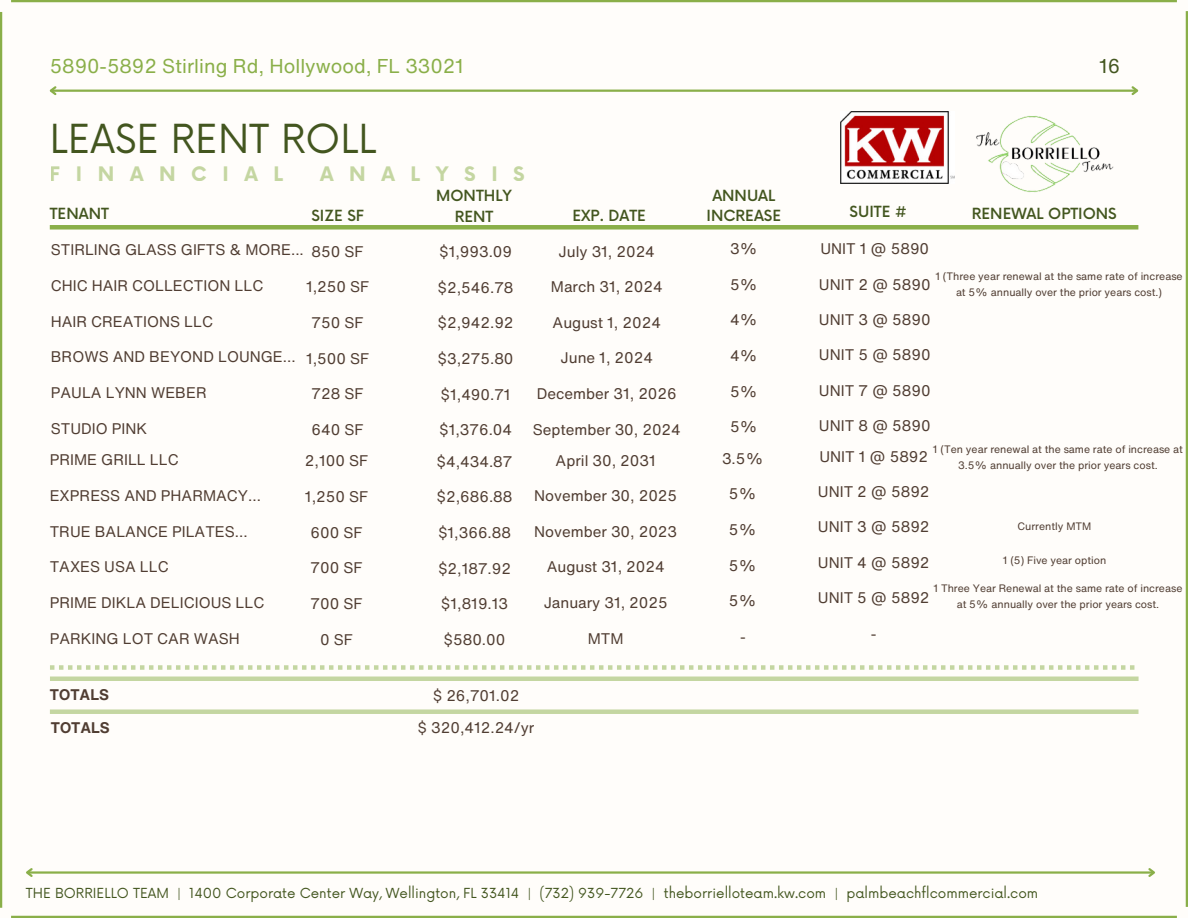
<style>
.page{position:relative;width:1188px;height:918px;background:#fffdfa}
.page>*{position:absolute;margin:0;border:0;box-sizing:border-box;transform-origin:0 0}
.t1{font:39px "Now";color:#43561f}
.t2{font:19.5px "Helvetica Now Text";color:#8aaf49}
.t3{font:700 19.5px "Now";letter-spacing:.8em;color:#8aaf49}
.t4{font:19.5px "Helvetica Now Text";color:#43561f}
.t5{font:15px "Helvetica Now Text";color:#503d32}
.t6{font:500 15px/20.2px "Now";color:#43561f;text-align:center}
.t7{font:700 15px "Helvetica Now Text";color:#503d32}
.t8{font:13.5px "Now";color:#43561f}
.t9{font:10.5px/15.8px "Helvetica Now Text";color:#503d32;text-align:center}
</style>
<div class="page">
<hr style="left:11px;top:916px;width:1166px;height:2px;background:#8aaf49">
<hr style="left:0;top:12px;width:2px;height:896px;background:#8aaf49">
<hr style="left:11px;top:0;width:1166px;height:2px;background:#8aaf49">
<hr style="left:1186px;top:11px;width:2px;height:896px;background:#8aaf49">
<hr style="left:51px;top:90px;width:1086px;height:2px;background:#8aaf49">
<svg style="left:49px;top:86px;width:9px;height:10px"></svg>
<svg style="left:1130px;top:86px;width:9px;height:10px"></svg>
<hr style="left:27px;top:871px;width:1127px;height:3px;background:#8aaf49">
<svg style="left:26px;top:868px;width:9px;height:9px"></svg>
<svg style="left:1146px;top:868px;width:9px;height:9px"></svg>
<img style="left:958px;top:89px;width:168px;height:103px">
<div style="left:50px;top:225px;width:1088px;height:5px;background:#8aaf49"></div>
<hr style="left:50px;top:677px;width:1089px;height:4px;background:#c4d6a1">
<svg style="left:50px;top:665px;width:1084px;height:5px"></svg>
<div style="left:50px;top:709px;width:1089px;height:5px;background:#c4d6a1"></div>
<img style="left:840px;top:112px;width:114px;height:72px">
<p class="t2" style="left:50px;top:51px;width:416px">5890-5892 Stirling Rd, Hollywood, FL 33021</p>
<p class="t4" style="left:1099px;top:51px;width:23px">16</p>
<p class="t1" style="left:50px;top:117px;width:328px">LEASE RENT ROLL</p>
<h2 class="t3" style="left:50px;top:163px;width:235px">FINANCIAL</h2>
<h2 class="t3" style="left:320px;top:163px;width:206px">ANALYSIS</h2>
<h2 class="t6" style="left:50px;top:205px;width:61px">TENANT</h2>
<h4 class="t5" style="left:51px;top:239px;width:255px">STIRLING GLASS GIFTS &amp; MORE...</h4>
<h4 class="t5" style="left:51px;top:274px;width:214px">CHIC HAIR COLLECTION LLC</h4>
<p class="t6" style="left:436px;top:187px;width:77px">MONTHLY<br>RENT</p>
<h6 class="t6" style="left:311px;top:206px;width:54px">SIZE SF</h6>
<h5 class="t5" style="left:439px;top:240px;width:75px">$1,993.09</h5>
<h5 class="t5" style="left:312px;top:240px;width:53px">850 SF</h5>
<h5 class="t5" style="left:438px;top:276px;width:77px">$2,546.78</h5>
<h5 class="t5" style="left:306px;top:276px;width:65px">1,250 SF</h5>
<h5 class="t6" style="left:572px;top:206px;width:75px">EXP. DATE</h5>
<h5 class="t5" style="left:559px;top:240px;width:98px">July 31, 2024</h5>
<h5 class="t5" style="left:551px;top:276px;width:113px">March 31, 2024</h5>
<h4 class="t5" style="left:51px;top:310px;width:164px">HAIR CREATIONS LLC</h4>
<h6 class="t5" style="left:312px;top:311px;width:53px">750 SF</h6>
<h6 class="t5" style="left:438px;top:312px;width:77px">$2,942.92</h6>
<h6 class="t5" style="left:553px;top:311px;width:110px">August 1, 2024</h6>
<h4 class="t5" style="left:51px;top:346px;width:246px">BROWS AND BEYOND LOUNGE...</h4>
<h5 class="t5" style="left:51px;top:381px;width:158px">PAULA LYNN WEBER</h5>
<h6 class="t5" style="left:306px;top:347px;width:65px">1,500 SF</h6>
<h5 class="t5" style="left:312px;top:383px;width:53px">728 SF</h5>
<h6 class="t5" style="left:438px;top:347px;width:77px">$3,275.80</h6>
<h5 class="t5" style="left:441px;top:383px;width:72px">$1,490.71</h5>
<h6 class="t5" style="left:561px;top:347px;width:94px">June 1, 2024</h6>
<h5 class="t5" style="left:537px;top:382px;width:141px">December 31, 2026</h5>
<h4 class="t5" style="left:51px;top:417px;width:98px">STUDIO PINK</h4>
<h4 class="t5" style="left:50px;top:449px;width:130px">PRIME GRILL LLC</h4>
<h6 class="t5" style="left:50px;top:484px;width:213px">EXPRESS AND PHARMACY...</h6>
<h6 class="t5" style="left:50px;top:520px;width:199px">TRUE BALANCE PILATES...</h6>
<h5 class="t5" style="left:50px;top:556px;width:120px">TAXES USA LLC</h5>
<h5 class="t5" style="left:312px;top:418px;width:53px">640 SF</h5>
<h6 class="t5" style="left:305px;top:450px;width:65px">2,100 SF</h6>
<h6 class="t5" style="left:305px;top:485px;width:65px">1,250 SF</h6>
<h5 class="t5" style="left:311px;top:521px;width:53px">600 SF</h5>
<h6 class="t5" style="left:311px;top:557px;width:53px">700 SF</h6>
<h5 class="t5" style="left:439px;top:419px;width:75px">$1,376.04</h5>
<h6 class="t5" style="left:437px;top:450px;width:77px">$4,434.87</h6>
<h6 class="t5" style="left:437px;top:486px;width:77px">$2,686.88</h6>
<h5 class="t5" style="left:438px;top:521px;width:75px">$1,366.88</h5>
<h6 class="t5" style="left:438px;top:557px;width:75px">$2,187.92</h6>
<h5 class="t5" style="left:533px;top:418px;width:150px">September 30, 2024</h5>
<h6 class="t5" style="left:556px;top:449px;width:102px">April 30, 2031</h6>
<h6 class="t5" style="left:534px;top:485px;width:144px">November 30, 2025</h6>
<h5 class="t5" style="left:534px;top:520px;width:144px">November 30, 2023</h5>
<h6 class="t5" style="left:547px;top:556px;width:119px">August 31, 2024</h6>
<h4 class="t5" style="left:50px;top:591px;width:216px">PRIME DIKLA DELICIOUS LLC</h4>
<h6 class="t5" style="left:311px;top:592px;width:53px">700 SF</h6>
<h6 class="t5" style="left:441px;top:593px;width:69px">$1,819.13</h6>
<h6 class="t5" style="left:544px;top:591px;width:126px">January 31, 2025</h6>
<h5 class="t5" style="left:50px;top:627px;width:192px">PARKING LOT CAR WASH</h5>
<h5 class="t5" style="left:320px;top:628px;width:34px">0 SF</h5>
<h5 class="t5" style="left:444px;top:628px;width:63px">$580.00</h5>
<h5 class="t5" style="left:588px;top:627px;width:37px">MTM</h5>
<h5 class="t7" style="left:50px;top:684px;width:60px">TOTALS</h5>
<h6 class="t5" style="left:433px;top:684px;width:88px">$ 26,701.02</h6>
<p class="t5" style="left:418px;top:716px;width:118px">$ 320,412.24/yr</p>
<h6 class="t7" style="left:51px;top:716px;width:60px">TOTALS</h6>
<h6 class="t6" style="left:707px;top:186px;width:76px">ANNUAL<br>INCREASE</h6>
<h5 class="t6" style="left:850px;top:202px;width:59px">SUITE #</h5>
<h6 class="t6" style="left:972px;top:204px;width:146px">RENEWAL OPTIONS</h6>
<h6 class="t5" style="left:730px;top:238px;width:29px">3%</h6>
<p class="t5" style="left:820px;top:238px;width:110px">UNIT 1 @ 5890</p>
<h5 class="t5" style="left:819px;top:273px;width:113px">UNIT 2 @ 5890</h5>
<h6 class="t9" style="left:935px;top:268px;width:249px">1 (Three year renewal at the same rate of increase at 5% annually over the prior years cost.)</h6>
<h5 class="t5" style="left:730px;top:273px;width:29px">5%</h5>
<h6 class="t5" style="left:730px;top:309px;width:29px">4%</h6>
<p class="t5" style="left:730px;top:344px;width:29px">4%</p>
<p class="t5" style="left:730px;top:380px;width:29px">5%</p>
<h5 class="t5" style="left:730px;top:416px;width:29px">5%</h5>
<h5 class="t5" style="left:722px;top:447px;width:43px">3.5%</h5>
<h5 class="t5" style="left:729px;top:483px;width:29px">5%</h5>
<h6 class="t5" style="left:729px;top:518px;width:29px">5%</h6>
<h4 class="t5" style="left:729px;top:554px;width:29px">5%</h4>
<h6 class="t5" style="left:729px;top:590px;width:29px">5%</h6>
<h4 class="t5" style="left:740px;top:625px;width:7px">-</h4>
<h6 class="t5" style="left:819px;top:308px;width:113px">UNIT 3 @ 5890</h6>
<h5 class="t5" style="left:819px;top:344px;width:113px">UNIT 5 @ 5890</h5>
<h6 class="t5" style="left:819px;top:379px;width:113px">UNIT 7 @ 5890</h6>
<h5 class="t5" style="left:819px;top:414px;width:113px">UNIT 8 @ 5890</h5>
<h6 class="t5" style="left:819px;top:445px;width:110px">UNIT 1 @ 5892</h6>
<p class="t5" style="left:818px;top:480px;width:113px">UNIT 2 @ 5892</p>
<h5 class="t5" style="left:818px;top:516px;width:113px">UNIT 3 @ 5892</h5>
<h6 class="t5" style="left:818px;top:551px;width:113px">UNIT 4 @ 5892</h6>
<h5 class="t5" style="left:818px;top:586px;width:113px">UNIT 5 @ 5892</h5>
<h6 class="t5" style="left:871px;top:622px;width:7px">-</h6>
<h5 class="t9" style="left:933px;top:441px;width:251px">1 (Ten year renewal at the same rate of increase at<br>3.5% annually over the prior years cost.</h5>
<h5 class="t9" style="left:1018px;top:518px;width:75px">Currently MTM</h5>
<h6 class="t9" style="left:1003px;top:553px;width:105px">1 (5) Five year option</h6>
<p class="t9" style="left:933px;top:580px;width:250px">1 Three Year Renewal at the same rate of increase at 5% annually over the prior years cost.</p>
<h3 class="t8" style="left:26px;top:886px;width:1014px">THE BORRIELLO TEAM | 1400 Corporate Center Way, Wellington, FL 33414 | (732) 939-7726 | theborrielloteam.kw.com | palmbeachflcommercial.com</h3>
</div>
